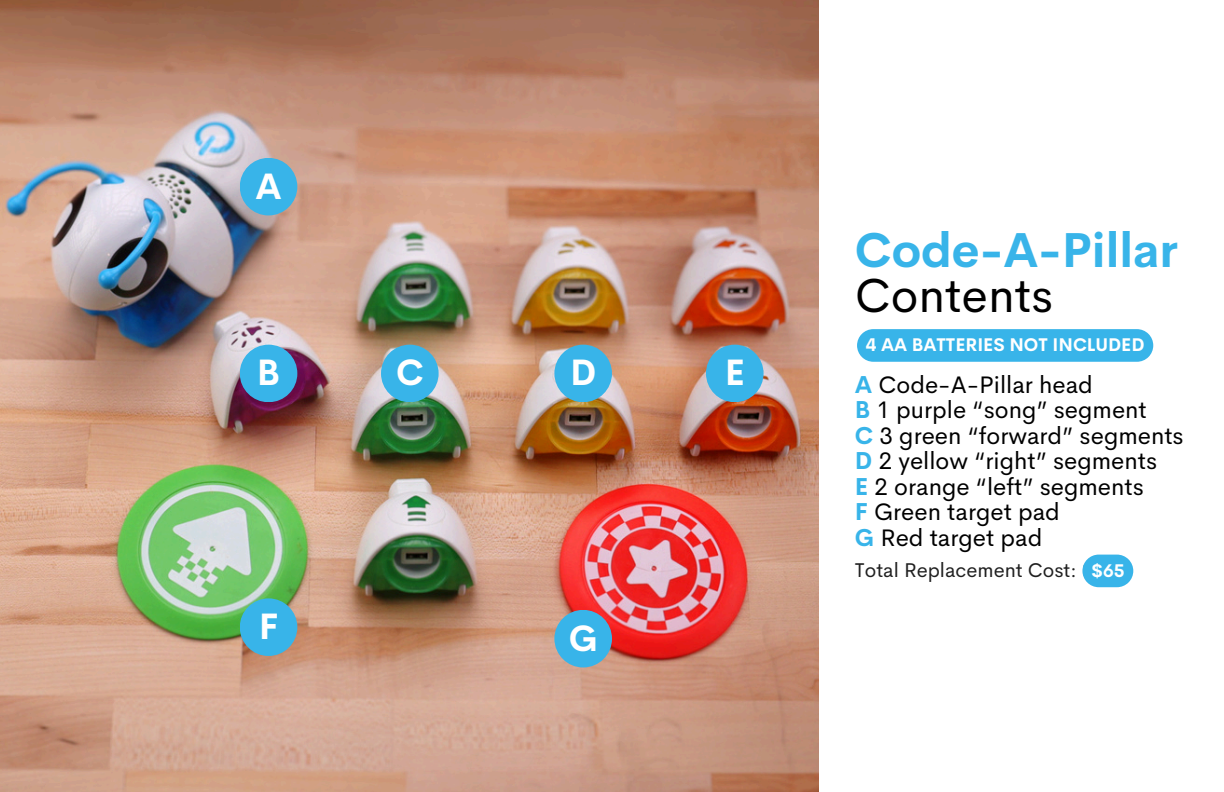
<style>
.page{position:relative;width:1224px;height:792px;background:#fff}
.page>*{position:absolute;margin:0;border:0;box-sizing:border-box;transform-origin:0 0}
.t1{font:700 48px/45px "Cerebri Sans";color:#38b4e9}
.t2{font:700 36px "Cerebri Sans";color:#fff}
.t3{font:24px/25.6px "Cerebri Sans";color:#000}
.t4{font:20px "Cerebri Sans";color:#202020}
.t5{font:700 18px "Cerebri Sans";color:#fff}
.s1{font-weight:400;color:#000}
.s2{font-weight:700;color:#38b4e9}
</style>
<div class="page">
<img style="left:0;top:0;width:819px;height:792px">
<div style="left:240px;top:158px;width:57px;height:57px;background:#38b4e9;border-radius:50%"></div>
<div style="left:381px;top:345px;width:58px;height:57px;background:#38b4e9;border-radius:50%"></div>
<svg style="left:1082px;top:555px;width:51px;height:32px;background:#52beeb"></svg>
<svg style="left:857px;top:329px;width:296px;height:33px;background:#3eb6e9"></svg>
<div style="left:554px;top:345px;width:58px;height:57px;background:#38b4e9;border-radius:50%"></div>
<div style="left:706px;top:345px;width:58px;height:57px;background:#38b4e9;border-radius:50%"></div>
<div style="left:240px;top:345px;width:57px;height:57px;background:#38b4e9;border-radius:50%"></div>
<div style="left:240px;top:598px;width:57px;height:58px;background:#38b4e9;border-radius:50%"></div>
<div style="left:554px;top:610px;width:58px;height:57px;background:#38b4e9;border-radius:50%"></div>
<p class="t2" style="left:255px;top:163px;width:28px">A</p>
<p class="t2" style="left:396px;top:349px;width:29px">C</p>
<h2 class="t2" style="left:257px;top:349px;width:25px">B</h2>
<h1 class="t2" style="left:570px;top:349px;width:28px">D</h1>
<h3 class="t2" style="left:725px;top:349px;width:22px">E</h3>
<p class="t2" style="left:259px;top:603px;width:21px">F</p>
<h3 class="t2" style="left:569px;top:615px;width:30px">G</h3>
<p class="t1" style="left:855px;top:228px;width:324px">Code-A-Pillar<br><span class="s1">Contents</span></p>
<p class="t5" style="left:866px;top:333px;width:280px">4 AA BATTERIES NOT INCLUDED</p>
<p class="t3" style="left:855px;top:372px;width:330px"><span class="s2">A</span> Code-A-Pillar head<br><span class="s2">B</span> 1 purple “song” segment<br><span class="s2">C</span> 3 green “forward” segments<br><span class="s2">D</span> 2 yellow “right” segments<br><span class="s2">E</span> 2 orange “left” segments<br><span class="s2">F</span> Green target pad<br><span class="s2">G</span> Red target pad</p>
<p class="t4" style="left:855px;top:557px;width:276px">Total Replacement Cost: $170</p>
<p class="t5" style="left:1091px;top:559px;width:35px">$65</p>
</div>
